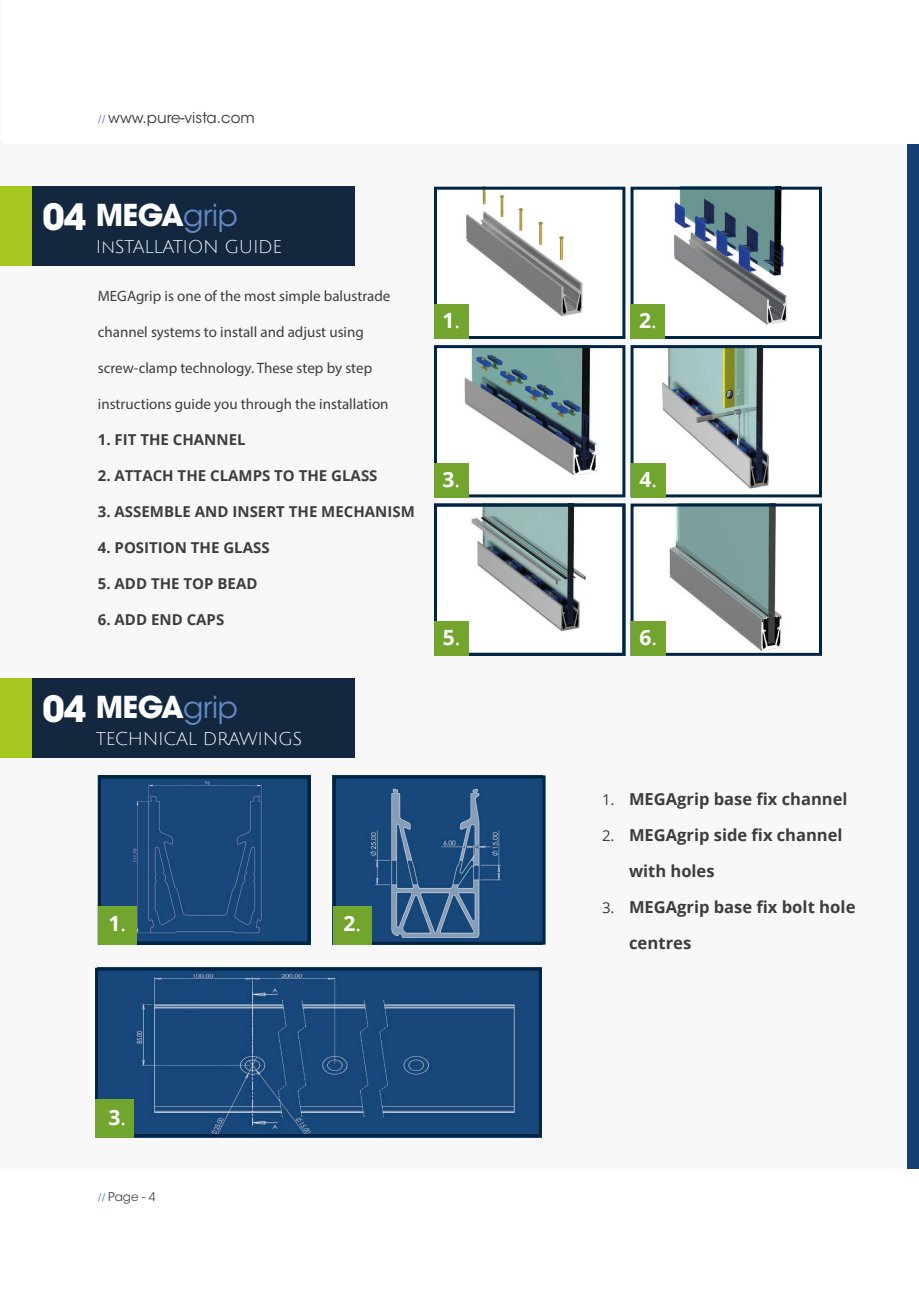
<style>
.page{position:relative;width:919px;height:1289px;background:#fff}
.page>*{position:absolute;margin:0;border:0;box-sizing:border-box;transform-origin:0 0}
.Secondary-Headline{font:700 36px "ITC Avant Garde Pro";color:#fff}
.Header___Footer_Text{font:700 30px "ITC Avant Garde Pro";letter-spacing:-.025em;color:#fff}
.t1{font:700 21px "Open Sans";color:#fff}
.Header___Footer_Text-2{font:18px "Julius Sans One";letter-spacing:-.025em;color:#fff}
.t2{font:700 16.65px "Open Sans";color:#3d3d3c}
.t3{font:700 16.5px/36px "Open Sans";color:#3d3d3c}
.t4{font:15px "Myriad Pro";color:#3d3d3c}
.t5{font:700 15px "Open Sans";color:#3d3d3c}
.Header___Footer_Text-3{font:15px "ITC Avant Garde Std";color:#3d3936}
.t6{font:12px "ITC Avant Garde Std";color:#4b4b4a}
.s1{font-family:"Minion Pro";font-weight:700;font-size:12px;color:#6388c5}
.s2{font-family:"ITC Avant Garde Std";font-weight:400;color:#6388c5}
.s3{font-weight:400}
.s4{font-weight:400;font-size:15px}
.s5{font-size:16.65px}
.s6{font-family:"Minion Pro";font-weight:700;color:#6388c5}
</style>
<div class="page">
<div style="left:0;top:0;width:918px;height:1288px;background:#f8f8f8"></div>
<div style="left:12px;top:187px;width:343px;height:79px;background:#13273e"></div>
<div style="left:0;top:187px;width:32px;height:79px;background:#a5c71e"></div>
<div style="left:12px;top:678px;width:343px;height:79px;background:#13273e"></div>
<div style="left:0;top:678px;width:32px;height:79px;background:#a5c71e"></div>
<div style="left:907px;top:141px;width:11px;height:1032px;background:#164075"></div>
<img style="left:466px;top:191px;width:117px;height:125px">
<div style="left:434px;top:187px;width:191px;height:152px;border:3px solid #002542"></div>
<div style="left:434px;top:304px;width:35px;height:35px;background:#71a52e"></div>
<img style="left:674px;top:191px;width:113px;height:134px">
<div style="left:630px;top:187px;width:191px;height:152px;border:3px solid #002542"></div>
<div style="left:630px;top:304px;width:35px;height:35px;background:#71a52e"></div>
<img style="left:464px;top:349px;width:133px;height:126px">
<div style="left:434px;top:345px;width:191px;height:152px;border:3px solid #002542"></div>
<div style="left:434px;top:462px;width:35px;height:35px;background:#71a52e"></div>
<img style="left:662px;top:349px;width:107px;height:144px">
<div style="left:630px;top:345px;width:191px;height:152px;border:3px solid #002542"></div>
<div style="left:631px;top:462px;width:34px;height:35px;background:#71a52e"></div>
<img style="left:471px;top:507px;width:115px;height:124px">
<div style="left:434px;top:503px;width:191px;height:153px;border:3px solid #002542"></div>
<div style="left:434px;top:621px;width:35px;height:35px;background:#71a52e"></div>
<img style="left:665px;top:507px;width:117px;height:145px">
<div style="left:630px;top:503px;width:191px;height:153px;border:3px solid #002542"></div>
<div style="left:631px;top:621px;width:34px;height:35px;background:#71a52e"></div>
<img style="left:102px;top:779px;width:204px;height:161px">
<div style="left:98px;top:775px;width:212px;height:169px;border:3px solid #002542"></div>
<div style="left:98px;top:905px;width:38px;height:39px;background:#71a52e"></div>
<img style="left:337px;top:779px;width:204px;height:161px">
<div style="left:333px;top:775px;width:212px;height:169px;border:3px solid #002542"></div>
<div style="left:333px;top:905px;width:38px;height:39px;background:#71a52e"></div>
<img style="left:99px;top:971px;width:438px;height:161px">
<div style="left:95px;top:967px;width:446px;height:169px;border:3px solid #002542"></div>
<div style="left:95px;top:1098px;width:39px;height:39px;background:#71a52e"></div>
<div style="left:4px;top:136px;width:914px;height:8px;background:#fff"></div>
<div style="left:0;top:1169px;width:918px;height:119px;background:#fff"></div>
<div style="left:1px;top:0;width:917px;height:140px;background:#fff"></div>
<p class="Header___Footer_Text-3" style="left:98px;top:108px;width:158px"><span class="s1">//</span> www.pure-vista.com</p>
<p class="Secondary-Headline" style="left:42px;top:193px;width:45px">04</p>
<p class="Header___Footer_Text" style="left:96px;top:194px;width:144px">MEGA<span class="s2">grip</span></p>
<p class="Header___Footer_Text-2" style="left:96px;top:237px;width:188px">InSTALLATION GUIDE</p>
<p class="t4" style="left:98px;top:286px;width:294px">MEGAgrip is one of the most simple balustrade</p>
<p class="t4" style="left:98px;top:322px;width:267px">channel systems to install and adjust using</p>
<p class="t4" style="left:98px;top:358px;width:276px">screw-clamp technology. These step by step</p>
<p class="t4" style="left:98px;top:394px;width:292px">instructions guide you through the installation</p>
<p class="t5" style="left:98px;top:429px;width:149px">1. FIT THE CHANNEL</p>
<p class="t5" style="left:98px;top:465px;width:281px">2. ATTACH THE CLAMPS TO THE GLASS</p>
<p class="t5" style="left:98px;top:501px;width:318px">3. ASSEMBLE AND INSERT THE MECHANISM</p>
<p class="t5" style="left:98px;top:537px;width:173px">4. POSITION THE GLASS</p>
<p class="t5" style="left:98px;top:573px;width:161px">5. ADD THE TOP BEAD</p>
<p class="t5" style="left:98px;top:609px;width:128px">6. ADD END CAPS</p>
<p class="Secondary-Headline" style="left:42px;top:685px;width:45px">04</p>
<p class="Header___Footer_Text" style="left:96px;top:686px;width:144px">MEGA<span class="s2">grip</span></p>
<p class="Header___Footer_Text-2" style="left:96px;top:729px;width:208px">TECHNICAL DRAWINGS</p>
<p class="t1" style="left:108px;top:908px;width:19px">1<span class="s3">.</span></p>
<p class="t1" style="left:343px;top:908px;width:19px">2<span class="s3">.</span></p>
<p class="t1" style="left:442px;top:306px;width:19px">1<span class="s3">.</span></p>
<p class="t1" style="left:639px;top:306px;width:19px">2<span class="s3">.</span></p>
<p class="t1" style="left:442px;top:464px;width:19px">3<span class="s3">.</span></p>
<p class="t1" style="left:639px;top:464px;width:19px">4<span class="s3">.</span></p>
<p class="t1" style="left:443px;top:622px;width:19px">5<span class="s3">.</span></p>
<p class="t1" style="left:639px;top:622px;width:19px">6<span class="s3">.</span></p>
<p class="t3" style="left:602px;top:780px;width:247px"><span class="s4">1.</span> MEGAgrip base fix channel</p>
<p class="t3" style="left:629px;top:816px;width:215px;text-indent:-27px"><span class="s4">2.</span> MEGAgrip side fix channel with holes</p>
<p class="t3" style="left:602px;top:888px;width:255px"><span class="s4">3.</span> MEGAgrip base fix <span class="s5">bolt hole</span></p>
<p class="t2" style="left:629px;top:931px;width:64px">centres</p>
<p class="t1" style="left:108px;top:1102px;width:19px">3<span class="s3">.</span></p>
<p class="t6" style="left:98px;top:1189px;width:59px"><span class="s6">//</span> Page - 4</p>
</div>
